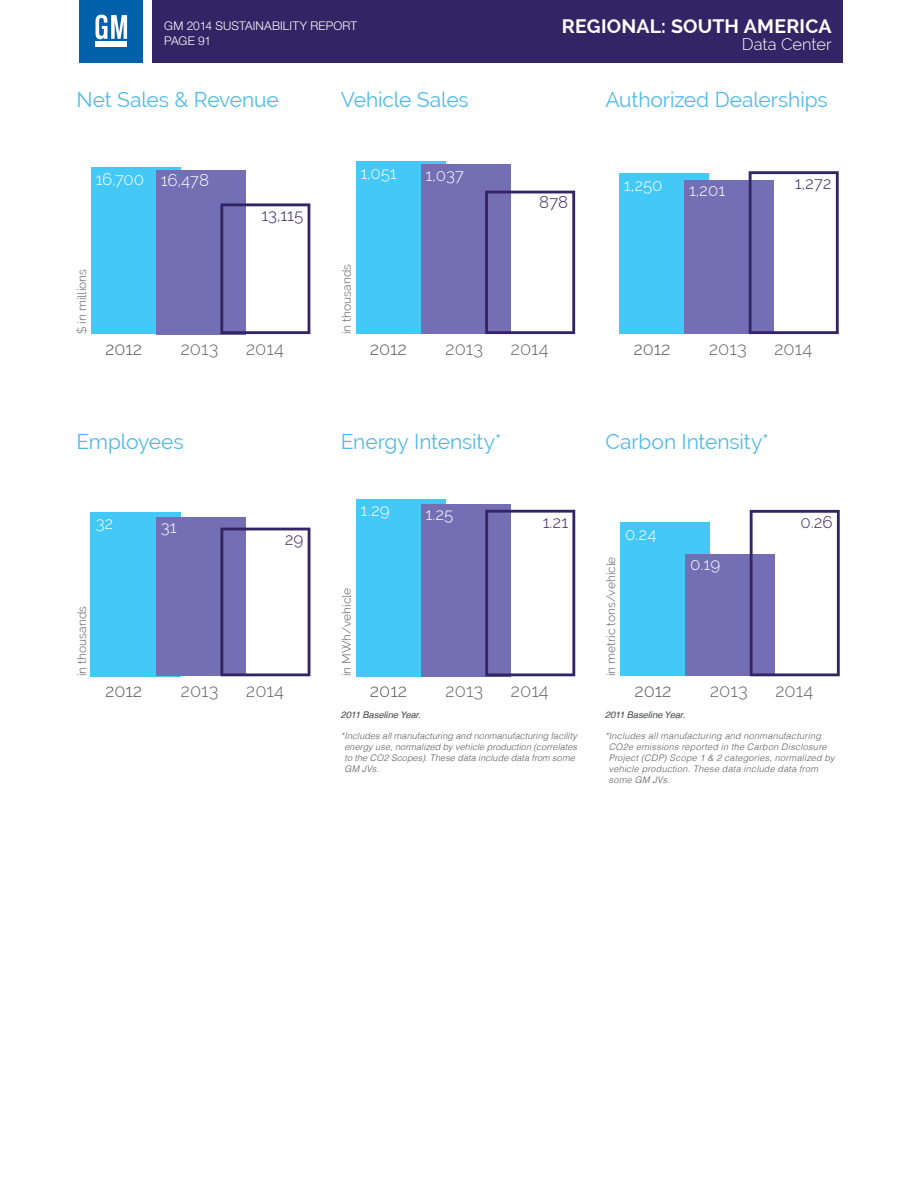
<style>
.page{position:relative;width:918px;height:1188px;background:#fff}
.page>*{position:absolute;margin:0;border:0;box-sizing:border-box;transform-origin:0 0}
.t1{font:21px "Raleway";letter-spacing:-.005em;color:#51baea}
.t2{font:700 19.5px "Raleway";letter-spacing:.005em;color:#fff}
.t3{font:300 18.3px "Raleway";color:#666767}
.t4{font:300 18px "Raleway";color:#58595b}
.t5{font:300 16.8px "Raleway";color:#fff}
.t6{font:300 16.8px "Raleway";color:#332565}
.t7{font:300 16.5px "Raleway";color:#fff}
.t8{font:300 12px "Raleway";letter-spacing:.005em;color:#58595b}
.t9{font:300 12px/14.4px "Helvetica Neue";letter-spacing:.01em;color:#fff}
.t10{font:italic 300 9px/10.8px "Helvetica";letter-spacing:.02em;color:#58595b}
</style>
<div class="page">
<div style="left:80px;top:0;width:63px;height:62px;background:#0060a9"></div>
<div style="left:96px;top:42px;width:31px;height:5px;background:#fff"></div>
<svg style="left:96px;top:15px;width:31px;height:24px"></svg>
<div style="left:152px;top:0;width:690px;height:62px;background:#332565"></div>
<div style="left:91px;top:167px;width:90px;height:167px;background:#44c8f5"></div>
<div style="left:156px;top:170px;width:90px;height:164px;background:#746fb4"></div>
<svg style="left:220px;top:203px;width:90px;height:131px"></svg>
<div style="left:91px;top:512px;width:90px;height:164px;background:#44c8f5"></div>
<div style="left:156px;top:517px;width:90px;height:159px;background:#746fb4"></div>
<svg style="left:220px;top:528px;width:90px;height:148px"></svg>
<div style="left:356px;top:162px;width:90px;height:172px;background:#44c8f5"></div>
<div style="left:421px;top:165px;width:90px;height:169px;background:#746fb4"></div>
<svg style="left:485px;top:191px;width:90px;height:143px"></svg>
<div style="left:356px;top:499px;width:90px;height:177px;background:#44c8f5"></div>
<div style="left:421px;top:504px;width:90px;height:172px;background:#746fb4"></div>
<svg style="left:485px;top:510px;width:90px;height:166px"></svg>
<div style="left:619px;top:174px;width:90px;height:160px;background:#44c8f5"></div>
<div style="left:684px;top:180px;width:90px;height:154px;background:#746fb4"></div>
<svg style="left:749px;top:171px;width:90px;height:163px"></svg>
<div style="left:620px;top:523px;width:90px;height:153px;background:#44c8f5"></div>
<div style="left:685px;top:554px;width:90px;height:122px;background:#746fb4"></div>
<svg style="left:750px;top:510px;width:90px;height:166px"></svg>
<h3 class="t9" style="left:164px;top:19px;width:195px">GM 2014 SUSTAINABILITY REPORT<br>PAG E 91</h3>
<h2 class="t2" style="left:562px;top:15px;width:270px">REGIONAL: SOUTH AMERICA</h2>
<h3 class="t7" style="left:742px;top:34px;width:91px">Data Center</h3>
<h1 class="t1" style="left:76px;top:87px;width:204px">N et Sales &amp; Revenue</h1>
<h1 class="t1" style="left:341px;top:87px;width:130px">Vehicle Sales</h1>
<h1 class="t1" style="left:605px;top:87px;width:224px">Authorized Dealerships</h1>
<h3 class="t5" style="left:96px;top:169px;width:50px">16,700</h3>
<h3 class="t5" style="left:161px;top:170px;width:50px">16,478</h3>
<h3 class="t6" style="left:261px;top:205px;width:44px">13,115</h3>
<h3 class="t5" style="left:360px;top:163px;width:38px">1,051</h3>
<h3 class="t5" style="left:426px;top:165px;width:40px">1,037</h3>
<h3 class="t6" style="left:539px;top:193px;width:31px">878</h3>
<h3 class="t5" style="left:624px;top:175px;width:40px">1,250</h3>
<h3 class="t5" style="left:689px;top:180px;width:38px">1,201</h3>
<h3 class="t6" style="left:795px;top:173px;width:38px">1,272</h3>
<h3 class="t8" style="left:75px;top:334px;width:67px;rotate:-90deg">$ in millions</h3>
<h3 class="t8" style="left:340px;top:334px;width:72px;rotate:-90deg">in thousands</h3>
<h3 class="t4" style="left:105px;top:338px;width:39px">2012</h3>
<h3 class="t3" style="left:180px;top:338px;width:39px">2013</h3>
<h3 class="t3" style="left:246px;top:338px;width:40px">2014</h3>
<h3 class="t4" style="left:370px;top:338px;width:39px">2012</h3>
<h3 class="t3" style="left:445px;top:338px;width:39px">2013</h3>
<h3 class="t3" style="left:511px;top:338px;width:40px">2014</h3>
<h3 class="t4" style="left:633px;top:338px;width:39px">2012</h3>
<h3 class="t3" style="left:709px;top:338px;width:39px">2013</h3>
<h3 class="t3" style="left:774px;top:338px;width:40px">2014</h3>
<h1 class="t1" style="left:76px;top:430px;width:109px">Employees</h1>
<h1 class="t1" style="left:341px;top:430px;width:162px">Energy Intensity*</h1>
<h1 class="t1" style="left:605px;top:430px;width:165px">Carbon Intensity*</h1>
<h3 class="t5" style="left:96px;top:514px;width:19px">32</h3>
<h3 class="t5" style="left:161px;top:518px;width:17px">31</h3>
<h3 class="t6" style="left:285px;top:530px;width:20px">29</h3>
<h3 class="t5" style="left:361px;top:501px;width:31px">1.29</h3>
<h3 class="t5" style="left:426px;top:504px;width:29px">1.25</h3>
<h3 class="t6" style="left:543px;top:512px;width:27px">1.21</h3>
<h3 class="t5" style="left:625px;top:524px;width:33px">0.24</h3>
<h3 class="t6" style="left:800px;top:512px;width:34px">0.26</h3>
<h3 class="t8" style="left:75px;top:676px;width:72px;rotate:-90deg">in thousands</h3>
<h3 class="t8" style="left:340px;top:676px;width:90px;rotate:-90deg">in MWh/vehicle</h3>
<h3 class="t8" style="left:604px;top:676px;width:121px;rotate:-90deg">in metric tons/vehicle</h3>
<h3 class="t5" style="left:690px;top:555px;width:32px">0.19</h3>
<h3 class="t4" style="left:105px;top:681px;width:39px">2012</h3>
<h3 class="t3" style="left:180px;top:680px;width:39px">2013</h3>
<h3 class="t3" style="left:246px;top:680px;width:40px">2014</h3>
<h3 class="t4" style="left:370px;top:681px;width:39px">2012</h3>
<h3 class="t3" style="left:445px;top:680px;width:39px">2013</h3>
<h3 class="t3" style="left:511px;top:680px;width:40px">2014</h3>
<h3 class="t4" style="left:634px;top:681px;width:39px">2012</h3>
<h3 class="t3" style="left:710px;top:680px;width:39px">2013</h3>
<h3 class="t3" style="left:775px;top:680px;width:40px">2014</h3>
<p class="t10" style="left:340px;top:709px;width:82px">2011 Baseline Year.</p>
<p class="t10" style="left:344px;top:731px;width:234px;text-indent:-4px">*Includes all manufacturing and nonmanufacturing facility energy use, normalized by vehicle production (correlates to the CO2 Scopes). These data include data from some GM JVs.</p>
<p class="t10" style="left:605px;top:709px;width:82px">2011 Baseline Year.</p>
<p class="t10" style="left:609px;top:731px;width:227px;text-indent:-4px">*Includes all manufacturing and nonmanufacturing CO2e emissions reported in the Carbon Disclosure Project (CDP) Scope 1 &amp; 2 categories, normalized by vehicle production. These data include data from some GM JVs.</p>
</div>
